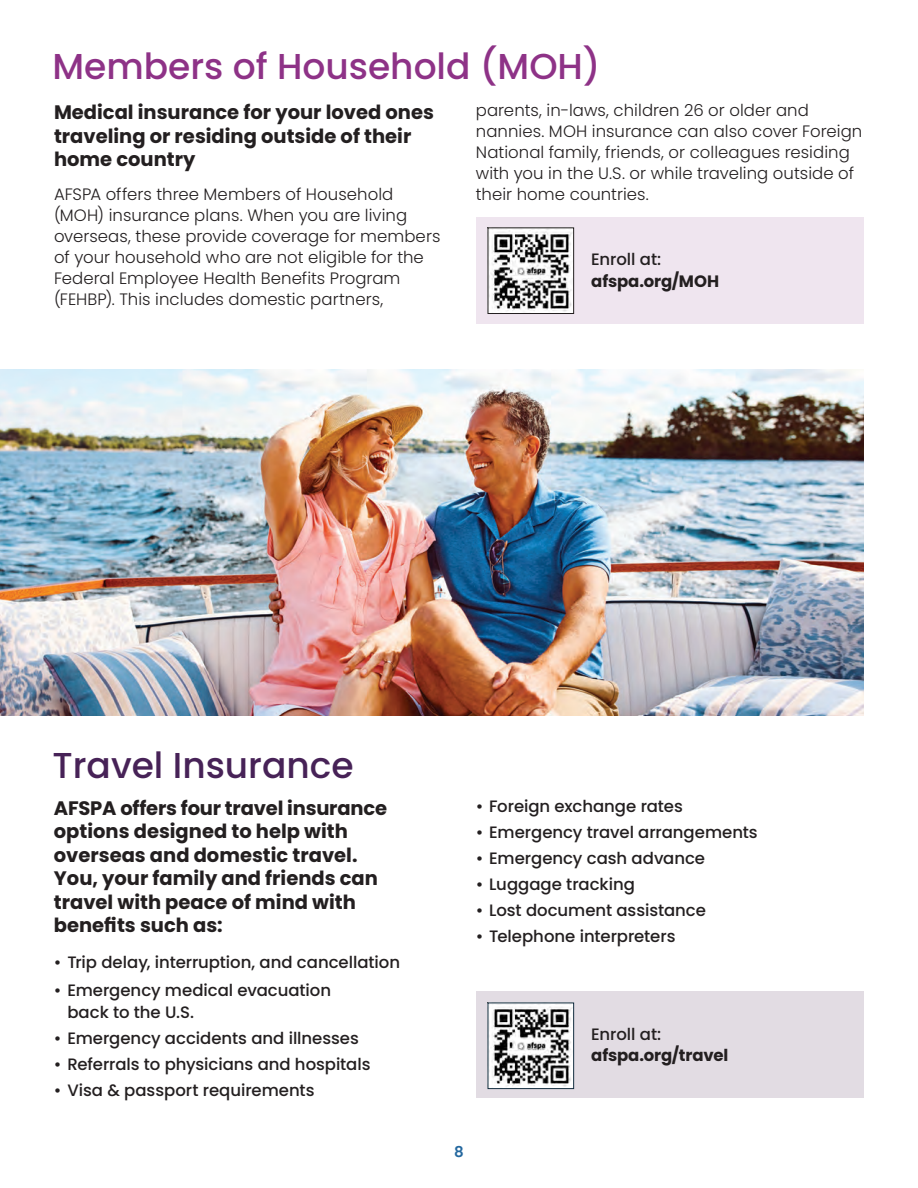
<style>
.page{position:relative;width:918px;height:1188px;background:#fff}
.page>*{position:absolute;margin:0;border:0;box-sizing:border-box;transform-origin:0 0}
.t1{font:500 36px "Poppins";color:#8e3287}
.t2{font:500 36px "Poppins";color:#472257}
.t3{font:700 19.5px/23.4px "Poppins";color:#231f20}
.t4{font:300 16.5px/21px "Poppins";letter-spacing:.005em;color:#231f20}
.t5{font:500 16.5px/22.5px "Poppins";letter-spacing:-.005em;color:#231f20}
.t6{font:700 16.5px/21.8px "Poppins";color:#231f20}
.t7{font:600 15px "Poppins";color:#24689f}
.s1{font-weight:500}
</style>
<div class="page">
<div style="left:476px;top:217px;width:388px;height:107px;background:#efe5ef"></div>
<div style="left:476px;top:991px;width:388px;height:107px;background:#e2dce3"></div>
<img style="left:490px;top:229px;width:82px;height:83px">
<div style="left:488px;top:227px;width:86px;height:87px;border:1px solid #231f20"></div>
<img style="left:0;top:370px;width:864px;height:346px">
<img style="left:490px;top:1005px;width:82px;height:82px">
<div style="left:488px;top:1003px;width:86px;height:86px;border:1px solid #132d3f"></div>
<h2 class="t1" style="left:52px;top:46px;width:550px">Members of Household (MOH)</h2>
<p class="t3" style="left:54px;top:101px;width:381px">Medical insurance for your loved ones traveling or residing outside of their home country</p>
<p class="t4" style="left:54px;top:184px;width:388px">AFSPA offers three Members of Household (MOH) insurance plans. When you are living overseas, these provide coverage for members of your household who are not eligible for the Federal Employee Health Benefits Program (FEHBP). This includes domestic partners,</p>
<p class="t4" style="left:476px;top:100px;width:388px">parents, in-laws, children 26 or older and nannies. MOH insurance can also cover Foreign National family, friends, or colleagues residing with you in the U.S. or while traveling outside of their home countries.</p>
<p class="t6" style="left:591px;top:248px;width:129px"><span class="s1">Enroll at: </span>afspa.org/MOH</p>
<h2 class="t2" style="left:52px;top:744px;width:303px">Travel Insurance</h2>
<p class="t3" style="left:54px;top:797px;width:335px">AFSPA offers four travel insurance options designed to help with overseas and domestic travel.<br>You, your family and friends can travel with peace of mind with benefits such as:</p>
<p class="t5" style="left:54px;top:951px;width:348px">• Trip delay, interruption, and cancellation</p>
<p class="t5" style="left:67px;top:979px;width:265px;text-indent:-13px">• Emergency medical evacuation back to the U.S.</p>
<p class="t5" style="left:54px;top:1027px;width:307px">• Emergency accidents and illnesses</p>
<p class="t5" style="left:54px;top:1053px;width:318px">• Referrals to physicians and hospitals</p>
<p class="t5" style="left:54px;top:1079px;width:262px">• Visa &amp; passport requirements</p>
<p class="t5" style="left:476px;top:795px;width:209px">• Foreign exchange rates</p>
<p class="t5" style="left:476px;top:821px;width:284px">• Emergency travel arrangements</p>
<p class="t5" style="left:476px;top:847px;width:231px">• Emergency cash advance</p>
<p class="t5" style="left:476px;top:873px;width:161px">• Luggage tracking</p>
<p class="t5" style="left:476px;top:899px;width:232px">• Lost document assistance</p>
<p class="t5" style="left:476px;top:925px;width:201px">• Telephone interpreters</p>
<p class="t7" style="left:454px;top:1143px;width:11px">8</p>
<p class="t6" style="left:591px;top:1023px;width:139px"><span class="s1">Enroll at: </span>afspa.org/travel</p>
</div>
